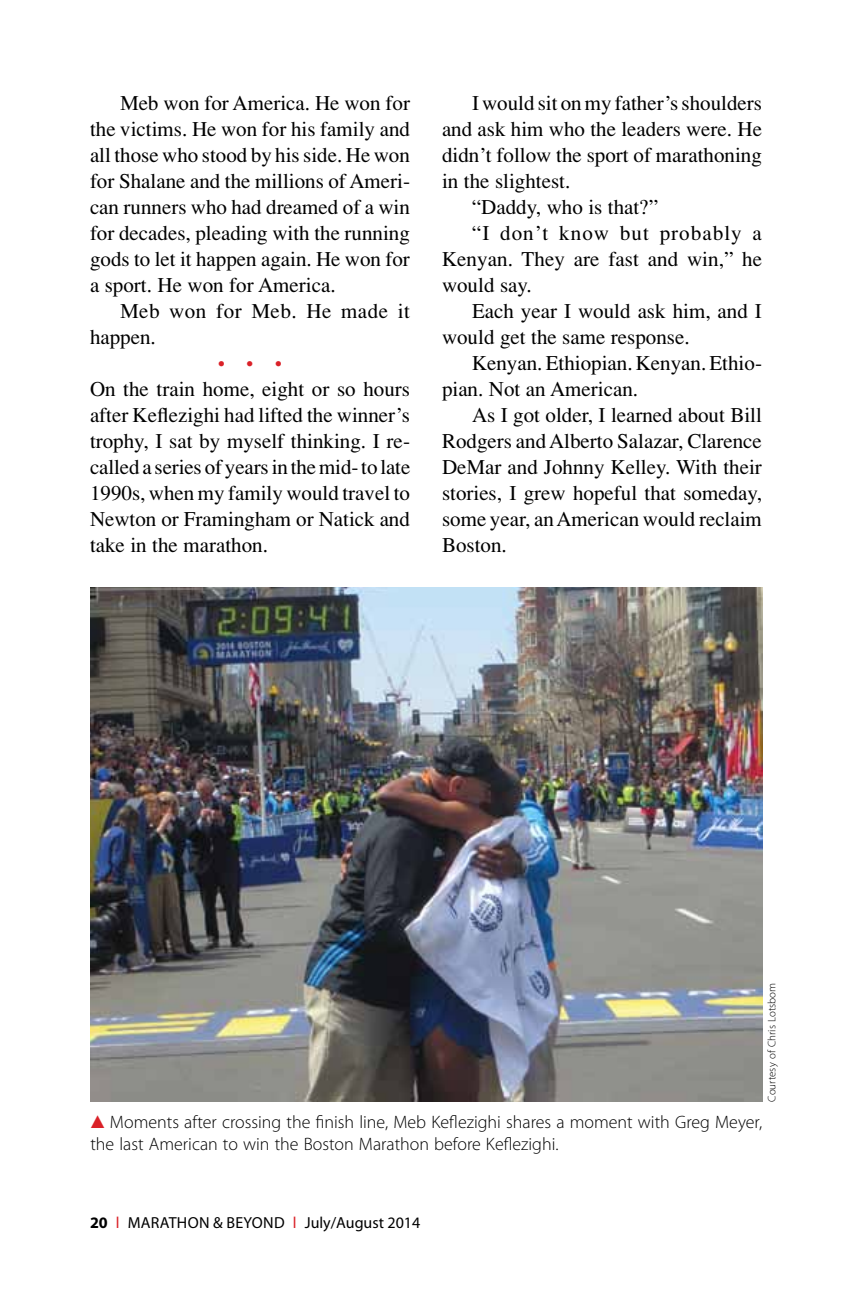
<style>
.page{position:relative;width:864px;height:1296px;background:#fff}
.page>*{position:absolute;margin:0;border:0;box-sizing:border-box;transform-origin:0 0}
.tx{font:21px/26px "Times";color:#000;text-align:justify}
.tx1{font:21px/26px "Times";color:#000;text-align:justify}
.tx-2{font:21px/26px "Times";letter-spacing:.025em;color:#000}
.tx1-2{font:21px "Times";color:#da2128}
.fc{font:300 18px/22px "Myriad Pro";color:#000}
.t1{font:16px "Myriad Pro";color:#000}
.credit{font:300 11px "Myriad Pro";color:#000}
.s1{color:#da2128}
.s2{font-weight:700}
</style>
<div class="page">
<img style="left:90px;top:587px;width:672px;height:515px">
<p class="tx" style="left:90px;top:90px;width:322px;text-indent:30px">Meb won for America. He won for the victims. He won for his family and all those who stood by his side. He won for Shalane and the millions of Ameri&shy;can runners who had dreamed of a win for decades, pleading with the running gods to let it happen again. He won for a sport. He won for America.</p>
<p class="tx-2" style="left:90px;top:298px;width:322px;text-indent:30px">Meb won for Meb. He made it happen.</p>
<p class="tx1-2" style="left:218px;top:352px;width:66px">• • •</p>
<p class="tx1" style="left:90px;top:376px;width:322px">On the train home, eight or so hours after Keflezighi had lifted the winner’s trophy, I sat by myself thinking. I re&shy;called a series of years in the mid- to late 1990s, when my family would travel to Newton or Framingham or Natick and take in the marathon.</p>
<p class="tx" style="left:442px;top:90px;width:322px;text-indent:30px">I would sit on my father’s shoulders and ask him who the leaders were. He didn’t follow the sport of marathoning in the slightest.</p>
<p class="tx" style="left:472px;top:194px;width:188px">“Daddy, who is that?”</p>
<p class="tx" style="left:442px;top:220px;width:322px;text-indent:30px">“I don’t know but probably a Kenyan. They are fast and win,” he would say.</p>
<p class="tx" style="left:442px;top:298px;width:321px;text-indent:30px">Each year I would ask him, and I would get the same response.</p>
<p class="tx" style="left:442px;top:350px;width:322px;text-indent:30px">Kenyan. Ethiopian. Kenyan. Ethio&shy;pian. Not an American.</p>
<p class="tx" style="left:442px;top:402px;width:321px;text-indent:30px">As I got older, I learned about Bill Rodgers and Alberto Salazar, Clarence DeMar and Johnny Kelley. With their stories, I grew hopeful that someday, some year, an American would reclaim Boston.</p>
<p class="credit" style="left:766px;top:1102px;width:120px;rotate:-90deg">Courtesy of Chris Lotsbom</p>
<p class="fc" style="left:90px;top:1112px;width:673px"><span class="s1">▲</span> Moments after crossing the finish line, Meb Keflezighi shares a moment with Greg Meyer, the last American to win the Boston Marathon before Keflezighi.</p>
<p class="t1" style="left:90px;top:1213px;width:332px"><span class="s2">20</span> <span class="s1">l</span> MARATHON &amp; BEYOND <span class="s1">l</span> July/August 2014</p>
</div>
